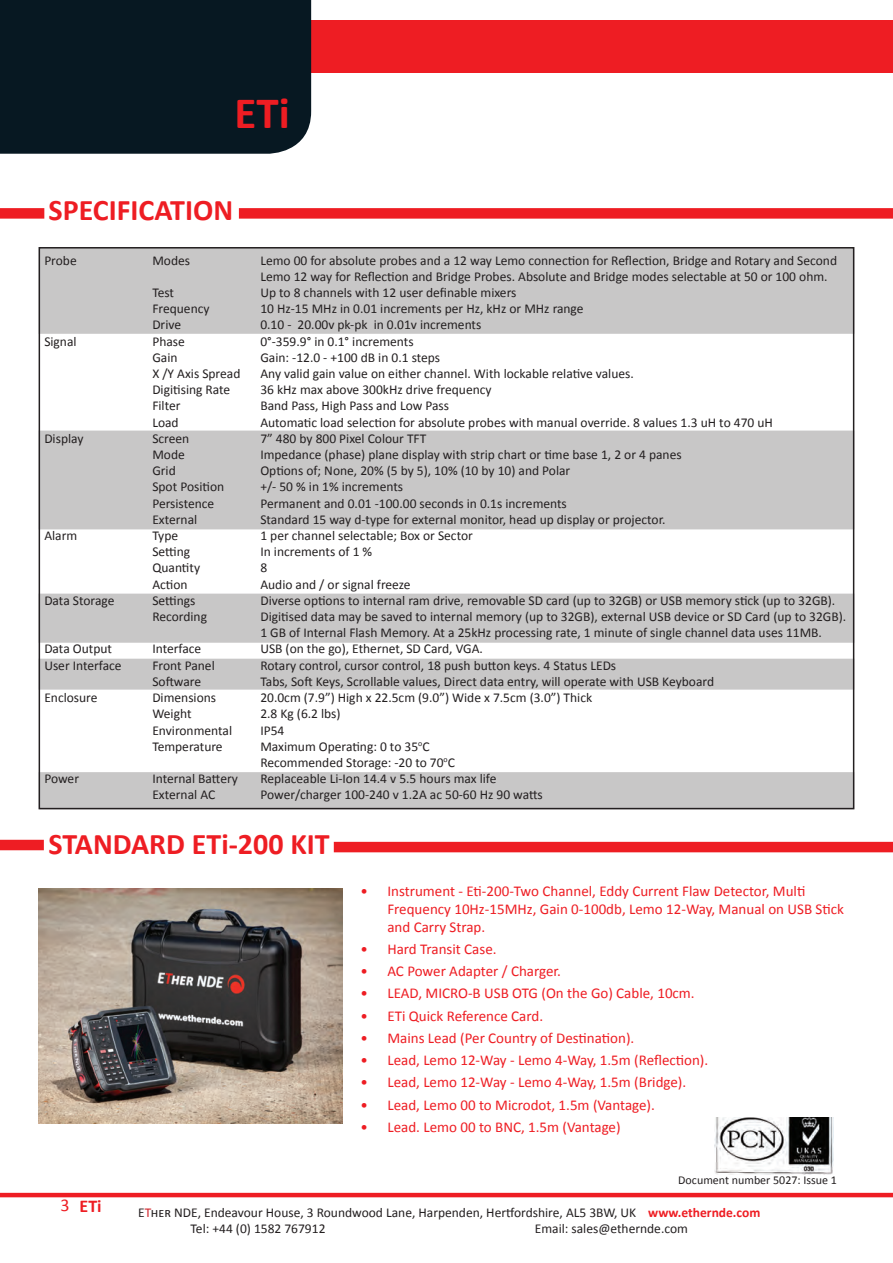
<style>
.page{position:relative;width:893px;height:1263px;background:#fff}
.page>*{position:absolute;margin:0;border:0;box-sizing:border-box;transform-origin:0 0}
.t1{font:700 45px "Calibri";color:#ee1d23}
.t2{font:700 30px "Calibri";color:#ee1d23}
.t3{font:700 18px "Calibri";color:#ee1d23}
.t4{font:18px "Calibri";color:#ee1d23}
.t5{font:15px/18px "Calibri";color:#ee1d23}
.t6{font:13.5px/16.2px "Calibri";color:#231f20}
.t7{font:12px "Calibri";color:#231f20}
.s1{color:#d1232a}
.s2{font-weight:700;color:#ee1d23}
</style>
<div class="page">
<div style="left:249px;top:20px;width:644px;height:53px;background:#ee1d23"></div>
<div style="left:0;top:0;width:311px;height:154px;background:#071822"></div>
<hr style="left:0;top:1193px;width:893px;height:4px;background:#ee1d23">
<div style="left:39px;top:248px;width:815px;height:85px;background:#c8c7c7"></div>
<div style="left:39px;top:247px;width:815px;height:87px;border:2px solid #231f20"></div>
<div style="left:39px;top:431px;width:815px;height:98px;background:#c8c7c7"></div>
<div style="left:39px;top:594px;width:815px;height:48px;background:#c8c7c7"></div>
<div style="left:39px;top:659px;width:815px;height:30px;background:#c8c7c7"></div>
<div style="left:39px;top:773px;width:815px;height:35px;background:#c8c7c7"></div>
<div style="left:39px;top:772px;width:815px;height:37px;border:2px solid #231f20"></div>
<img style="left:714px;top:1118px;width:120px;height:56px">
<img style="left:39px;top:888px;width:303px;height:235px">
<div style="left:0;top:208px;width:44px;height:11px;background:#ee1d23"></div>
<div style="left:239px;top:208px;width:654px;height:11px;background:#ee1d23"></div>
<div style="left:334px;top:842px;width:559px;height:10px;background:#ee1d23"></div>
<div style="left:0;top:840px;width:44px;height:10px;background:#ee1d23"></div>
<p class="t1" style="left:234px;top:85px;width:57px">ETi</p>
<p class="t2" style="left:49px;top:191px;width:186px">SPECIFICATION</p>
<p class="t6" style="left:44px;top:252px;width:34px">Probe</p>
<p class="t6" style="left:152px;top:252px;width:39px">Modes</p>
<p class="t6" style="left:260px;top:252px;width:578px">Lemo 00 for absolute probes and a 12 way Lemo connection for Reflection, Bridge and Rotary and Second<br>Lemo 12 way for Reflection and Bridge Probes. Absolute and Bridge modes selectable at 50 or 100 ohm.</p>
<p class="t6" style="left:152px;top:284px;width:23px">Test</p>
<p class="t6" style="left:260px;top:284px;width:258px">Up to 8 channels with 12 user definable mixers</p>
<p class="t6" style="left:152px;top:301px;width:59px">Frequency</p>
<p class="t6" style="left:260px;top:301px;width:325px">10 Hz-15 MHz in 0.01 increments per Hz, kHz or MHz range</p>
<p class="t6" style="left:152px;top:317px;width:30px">Drive</p>
<p class="t6" style="left:260px;top:317px;width:223px">0.10 - 20.00v pk-pk in 0.01v increments</p>
<p class="t6" style="left:44px;top:333px;width:34px">Signal</p>
<p class="t6" style="left:152px;top:333px;width:34px">Phase</p>
<p class="t6" style="left:260px;top:333px;width:155px">0°-359.9° in 0.1° increments</p>
<p class="t6" style="left:152px;top:349px;width:27px">Gain</p>
<p class="t6" style="left:260px;top:349px;width:181px">Gain: -12.0 - +100 dB in 0.1 steps</p>
<p class="t6" style="left:152px;top:365px;width:90px">X /Y Axis Spread</p>
<p class="t6" style="left:260px;top:365px;width:375px">Any valid gain value on either channel. With lockable relative values.</p>
<p class="t6" style="left:152px;top:382px;width:80px">Digitising Rate</p>
<p class="t6" style="left:260px;top:382px;width:233px">36 kHz max above 300kHz drive frequency</p>
<p class="t6" style="left:152px;top:398px;width:30px">Filter</p>
<p class="t6" style="left:260px;top:398px;width:190px">Band Pass, High Pass and Low Pass</p>
<p class="t6" style="left:152px;top:414px;width:28px">Load</p>
<p class="t6" style="left:260px;top:414px;width:514px">Automatic load selection for absolute probes with manual override. 8 values 1.3 uH to 470 uH</p>
<p class="t6" style="left:44px;top:430px;width:41px">Display</p>
<p class="t6" style="left:152px;top:430px;width:38px">Screen</p>
<p class="t6" style="left:260px;top:430px;width:168px">7” 480 by 800 Pixel Colour TFT</p>
<p class="t6" style="left:152px;top:446px;width:34px">Mode</p>
<p class="t6" style="left:260px;top:446px;width:423px">Impedance (phase) plane display with strip chart or time base 1, 2 or 4 panes</p>
<p class="t6" style="left:152px;top:463px;width:25px">Grid</p>
<p class="t6" style="left:260px;top:463px;width:311px">Options of; None, 20% (5 by 5), 10% (10 by 10) and Polar</p>
<p class="t6" style="left:152px;top:479px;width:73px">Spot Position</p>
<p class="t6" style="left:260px;top:479px;width:144px">+/- 50 % in 1% increments</p>
<p class="t6" style="left:152px;top:495px;width:64px">Persistence</p>
<p class="t6" style="left:260px;top:495px;width:308px">Permanent and 0.01 -100.00 seconds in 0.1s increments</p>
<p class="t6" style="left:152px;top:511px;width:46px">External</p>
<p class="t6" style="left:260px;top:511px;width:407px">Standard 15 way d-type for external monitor, head up display or projector.</p>
<p class="t6" style="left:44px;top:527px;width:34px">Alarm</p>
<p class="t6" style="left:152px;top:527px;width:27px">Type</p>
<p class="t6" style="left:260px;top:527px;width:214px">1 per channel selectable; Box or Sector</p>
<p class="t6" style="left:152px;top:544px;width:39px">Setting</p>
<p class="t6" style="left:260px;top:544px;width:113px">In increments of 1 %</p>
<p class="t6" style="left:152px;top:560px;width:49px">Quantity</p>
<p class="t6" style="left:260px;top:560px;width:8px">8</p>
<p class="t6" style="left:152px;top:576px;width:37px">Action</p>
<p class="t6" style="left:260px;top:576px;width:152px">Audio and / or signal freeze</p>
<p class="t6" style="left:44px;top:592px;width:72px">Data Storage</p>
<p class="t6" style="left:152px;top:592px;width:45px">Settings</p>
<p class="t6" style="left:260px;top:592px;width:576px">Diverse options to internal ram drive, removable SD card (up to 32GB) or USB memory stick (up to 32GB).</p>
<p class="t6" style="left:152px;top:608px;width:56px">Recording</p>
<p class="t6" style="left:260px;top:608px;width:587px">Digitised data may be saved to internal memory (up to 32GB), external USB device or SD Card (up to 32GB).<br>1 GB of Internal Flash Memory. At a 25kHz processing rate, 1 minute of single channel data uses 11MB.</p>
<p class="t6" style="left:44px;top:641px;width:69px">Data Output</p>
<p class="t6" style="left:152px;top:641px;width:50px">Interface</p>
<p class="t6" style="left:260px;top:641px;width:224px">USB (on the go), Ethernet, SD Card, VGA.</p>
<p class="t6" style="left:44px;top:657px;width:79px">User Interface</p>
<p class="t6" style="left:152px;top:657px;width:64px">Front Panel</p>
<p class="t6" style="left:260px;top:657px;width:357px">Rotary control, cursor control, 18 push button keys. 4 Status LEDs</p>
<p class="t6" style="left:152px;top:673px;width:50px">Software</p>
<p class="t6" style="left:260px;top:673px;width:455px">Tabs, Soft Keys, Scrollable values, Direct data entry, will operate with USB Keyboard</p>
<p class="t6" style="left:44px;top:689px;width:55px">Enclosure</p>
<p class="t6" style="left:152px;top:689px;width:65px">Dimensions</p>
<p class="t6" style="left:260px;top:689px;width:333px">20.0cm (7.9”) High x 22.5cm (9.0”) Wide x 7.5cm (3.0”) Thick</p>
<p class="t6" style="left:152px;top:706px;width:41px">Weight</p>
<p class="t6" style="left:260px;top:706px;width:82px">2.8 Kg (6.2 lbs)</p>
<p class="t6" style="left:152px;top:722px;width:81px">Environmental</p>
<p class="t6" style="left:260px;top:722px;width:26px">IP54</p>
<p class="t6" style="left:152px;top:738px;width:72px">Temperature</p>
<p class="t6" style="left:260px;top:738px;width:171px">Maximum Operating: 0 to 35<sup>o</sup>C</p>
<p class="t6" style="left:260px;top:754px;width:196px">Recommended Storage: -20 to 70<sup>o</sup>C</p>
<p class="t6" style="left:44px;top:770px;width:36px">Power</p>
<p class="t6" style="left:152px;top:770px;width:87px">Internal Battery</p>
<p class="t6" style="left:260px;top:770px;width:238px">Replaceable Li-Ion 14.4 v 5.5 hours max life</p>
<p class="t6" style="left:152px;top:787px;width:64px">External AC</p>
<p class="t6" style="left:260px;top:787px;width:284px">Power/charger 100-240 v 1.2A ac 50-60 Hz 90 watts</p>
<p class="t2" style="left:49px;top:825px;width:283px">STANDARD ETi-200 KIT</p>
<p class="t5" style="left:387px;top:882px;width:458px;text-indent:-27px">• Instrument - Eti-200-Two Channel, Eddy Current Flaw Detector, Multi<br>Frequency 10Hz-15MHz, Gain 0-100db, Lemo 12-Way, Manual on USB Stick and Carry Strap.</p>
<p class="t5" style="left:360px;top:940px;width:138px">• Hard Transit Case.</p>
<p class="t5" style="left:360px;top:962px;width:202px">• AC Power Adapter / Charger.</p>
<p class="t5" style="left:360px;top:984px;width:336px">• LEAD, MICRO-B USB OTG (On the Go) Cable, 10cm.</p>
<p class="t5" style="left:360px;top:1007px;width:184px">• ETi Quick Reference Card.</p>
<p class="t5" style="left:360px;top:1029px;width:275px">• Mains Lead (Per Country of Destination).</p>
<p class="t5" style="left:360px;top:1051px;width:349px">• Lead, Lemo 12-Way - Lemo 4-Way, 1.5m (Reflection).</p>
<p class="t5" style="left:360px;top:1073px;width:327px">• Lead, Lemo 12-Way - Lemo 4-Way, 1.5m (Bridge).</p>
<p class="t5" style="left:360px;top:1096px;width:296px">• Lead, Lemo 00 to Microdot, 1.5m (Vantage).</p>
<p class="t5" style="left:360px;top:1118px;width:262px">• Lead. Lemo 00 to BNC, 1.5m (Vantage)</p>
<p class="t7" style="left:678px;top:1172px;width:160px">Document number 5027: Issue 1</p>
<p class="t4" style="left:60px;top:1194px;width:11px">3</p>
<p class="t3" style="left:80px;top:1194px;width:24px">ETi</p>
<p class="t6" style="left:138px;top:1204px;width:624px">E<span class="s1">T</span>her NDE, Endeavour House, 3 Roundwood Lane, Harpenden, Hertfordshire, AL5 3BW, UK <span class="s2">www.ethernde.com</span></p>
<p class="t6" style="left:191px;top:1220px;width:136px">Tel: +44 (0) 1582 767912</p>
<p class="t6" style="left:535px;top:1220px;width:155px">Email: sales@ethernde.com</p>
</div>
